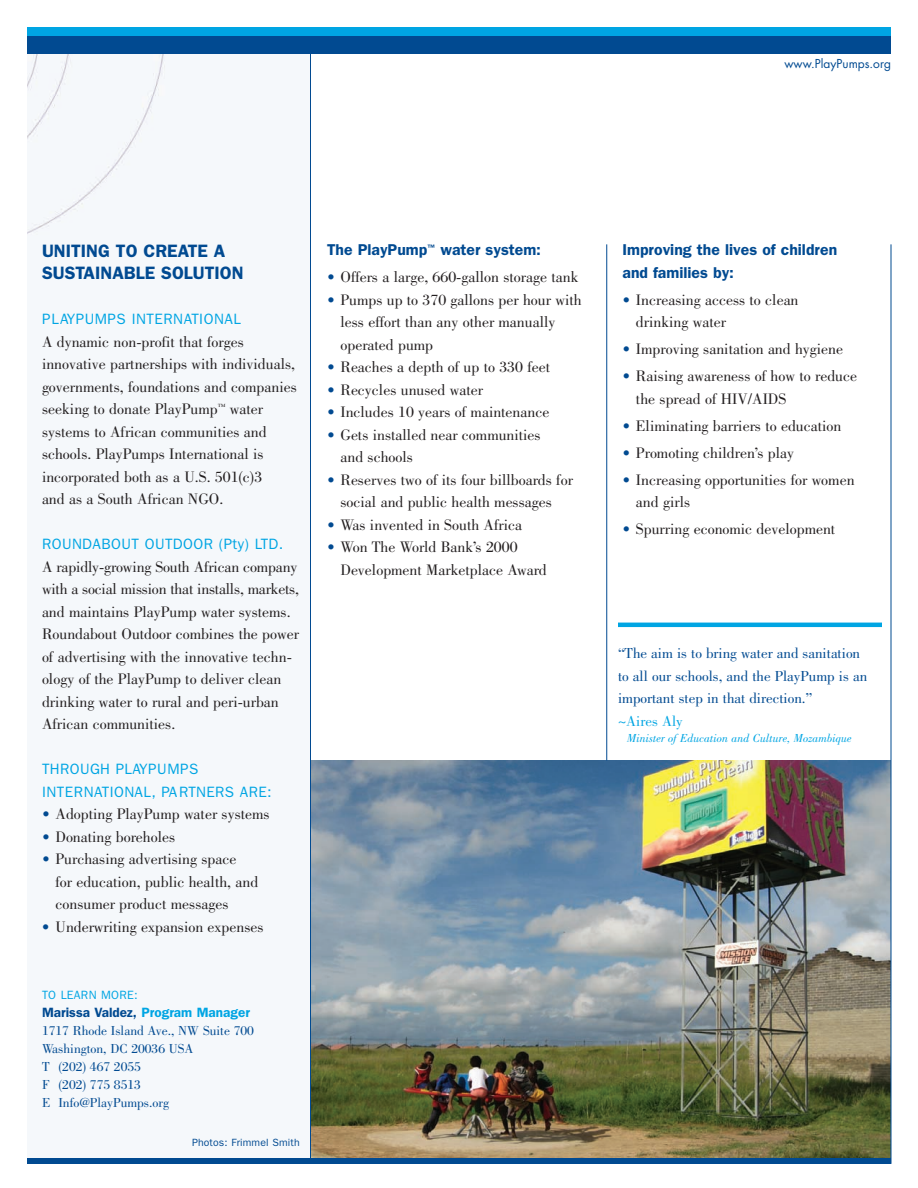
<style>
.page{position:relative;width:918px;height:1188px;background:#fff}
.page>*{position:absolute;margin:0;border:0;box-sizing:border-box;transform-origin:0 0}
.t1{font:600 18px/22.5px "Franklin Gothic";color:#014a91}
.t2{font:15.75px/22.5px "Bodoni";color:#231f20}
.t3{font:600 15.75px/22.5px "Franklin Gothic";color:#014a91}
.t4{font:15px/22.5px "Bodoni";color:#014a91}
.t5{font:15px/22.5px "Franklin Gothic";letter-spacing:.025em;color:#00a5e3}
.t6{font:15px "Bodoni";color:#00a5e3}
.t7{font:13.5px/18px "Bodoni";color:#014a91}
.t8{font:600 13.5px "Franklin Gothic";color:#014a91}
.t9{font:italic 12px "Bodoni";color:#00a5e3}
.t10{font:12px "Futura";color:#014a91}
.t11{font:12px "Franklin Gothic";letter-spacing:.025em;color:#00a5e3}
.t12{font:10.5px "Franklin Gothic";letter-spacing:.015em;color:#014a91}
.s1{color:#014a91}
.s2{color:#00a5e3}
</style>
<div class="page">
<img style="left:311px;top:760px;width:580px;height:398px">
<hr style="left:618px;top:623px;width:264px;height:4px;background:#00a5e3">
<div style="left:27px;top:54px;width:138px;height:181px;background:#f5f8fb"></div>
<hr style="left:310px;top:45px;width:1px;height:1116px;background:#014a91">
<div style="left:27px;top:27px;width:864px;height:9px;background:#00a5e3"></div>
<div style="left:27px;top:36px;width:864px;height:18px;background:#014a91"></div>
<div style="left:27px;top:1158px;width:864px;height:6px;background:#014a91"></div>
<hr style="left:606px;top:244px;width:1px;height:516px;background:#014a91">
<hr style="left:891px;top:244px;width:1px;height:920px;background:#014a91">
<p class="t10" style="left:785px;top:59px;width:108px">www.PlayPumps.org</p>
<p class="t1" style="left:42px;top:239px;width:203px">UNITING TO CREATE A<br>SUSTAINABLE SOLUTION</p>
<p class="t5" style="left:42px;top:308px;width:200px">PLAYPUMPS INTERNATIONAL</p>
<p class="t2" style="left:42px;top:332px;width:256px">A dynamic non-profit that forges innovative partnerships with individuals, governments, foundations and companies seeking to donate PlayPump<sup>™</sup> water systems to African communities and schools. PlayPumps International is incorporated both as a U.S. 501(c)3<br>and as a South African NGO.</p>
<p class="t5" style="left:42px;top:533px;width:243px">ROUNDABOUT OUTDOOR (Pty) LTD.</p>
<p class="t2" style="left:42px;top:557px;width:259px">A rapidly-growing South African company with a social mission that installs, markets, and maintains PlayPump water systems.<br>Roundabout Outdoor combines the power of advertising with the innovative techn&shy;ology of the PlayPump to deliver clean drinking water to rural and peri-urban African communities.</p>
<p class="t5" style="left:42px;top:758px;width:231px">THROUGH PLAYPUMPS<br>INTERNATIONAL, PARTNERS ARE:</p>
<p class="t2" style="left:42px;top:804px;width:229px"><span class="s1">•</span> Adopting PlayPump water systems</p>
<p class="t2" style="left:42px;top:827px;width:135px"><span class="s1">•</span> Donating boreholes</p>
<p class="t2" style="left:55px;top:849px;width:204px;text-indent:-13px"><span class="s1">•</span> Purchasing advertising space<br>for education, public health, and consumer product messages</p>
<p class="t2" style="left:42px;top:917px;width:223px"><span class="s1">•</span> Underwriting expansion expenses</p>
<p class="t11" style="left:42px;top:988px;width:97px">TO LEARN MORE:</p>
<p class="t8" style="left:42px;top:1005px;width:209px">Marissa Valdez, <span class="s2">Program Manager</span></p>
<p class="t7" style="left:42px;top:1023px;width:214px">1717 Rhode Island Ave., NW Suite 700<br>Washington, DC 20036 USA<br>T (202) 467 2055<br>F (202) 775 8513<br>E Info@PlayPumps.org</p>
<p class="t12" style="left:192px;top:1136px;width:109px">Photos: Frimmel Smith</p>
<p class="t3" style="left:327px;top:239px;width:216px">The PlayPump<sup>™</sup> water system:</p>
<p class="t2" style="left:327px;top:267px;width:253px"><span class="s1">•</span> Offers a large, 660-gallon storage tank</p>
<p class="t2" style="left:340px;top:290px;width:243px;text-indent:-13px"><span class="s1">•</span> Pumps up to 370 gallons per hour with less effort than any other manually operated pump</p>
<p class="t2" style="left:327px;top:357px;width:225px"><span class="s1">•</span> Reaches a depth of up to 330 feet</p>
<p class="t2" style="left:327px;top:380px;width:157px"><span class="s1">•</span> Recycles unused water</p>
<p class="t2" style="left:327px;top:402px;width:224px"><span class="s1">•</span> Includes 10 years of maintenance</p>
<p class="t2" style="left:340px;top:425px;width:202px;text-indent:-13px"><span class="s1">•</span> Gets installed near communities and schools</p>
<p class="t2" style="left:327px;top:470px;width:247px;text-align:center"><span class="s1">•</span> Reserves two of its four billboards for social and public health messages</p>
<p class="t2" style="left:327px;top:515px;width:197px"><span class="s1">•</span> Was invented in South Africa</p>
<p class="t2" style="left:340px;top:537px;width:208px;text-indent:-13px"><span class="s1">•</span> Won The World Bank’s 2000<br>Development Marketplace Award</p>
<p class="t3" style="left:622px;top:238px;width:216px">Improving the lives of children and families by:</p>
<p class="t2" style="left:636px;top:290px;width:164px;text-indent:-13px"><span class="s1">•</span> Increasing access to clean drinking water</p>
<p class="t2" style="left:622px;top:339px;width:222px"><span class="s1">•</span> Improving sanitation and hygiene</p>
<p class="t2" style="left:636px;top:366px;width:223px;text-indent:-13px"><span class="s1">•</span> Raising awareness of how to reduce the spread of HIV/AIDS</p>
<p class="t2" style="left:622px;top:416px;width:220px"><span class="s1">•</span> Eliminating barriers to education</p>
<p class="t2" style="left:622px;top:443px;width:173px"><span class="s1">•</span> Promoting children’s play</p>
<p class="t2" style="left:636px;top:470px;width:220px;text-indent:-13px"><span class="s1">•</span> Increasing opportunities for women and girls</p>
<p class="t2" style="left:622px;top:519px;width:214px"><span class="s1">•</span> Spurring economic development</p>
<p class="t4" style="left:618px;top:644px;width:251px">“The aim is to bring water and sanitation to all our schools, and the PlayPump is an important step in that direction.”</p>
<p class="t6" style="left:618px;top:716px;width:66px">~Aires Aly</p>
<p class="t9" style="left:627px;top:734px;width:226px">Minister of Education and Culture, Mozambique</p>
</div>
